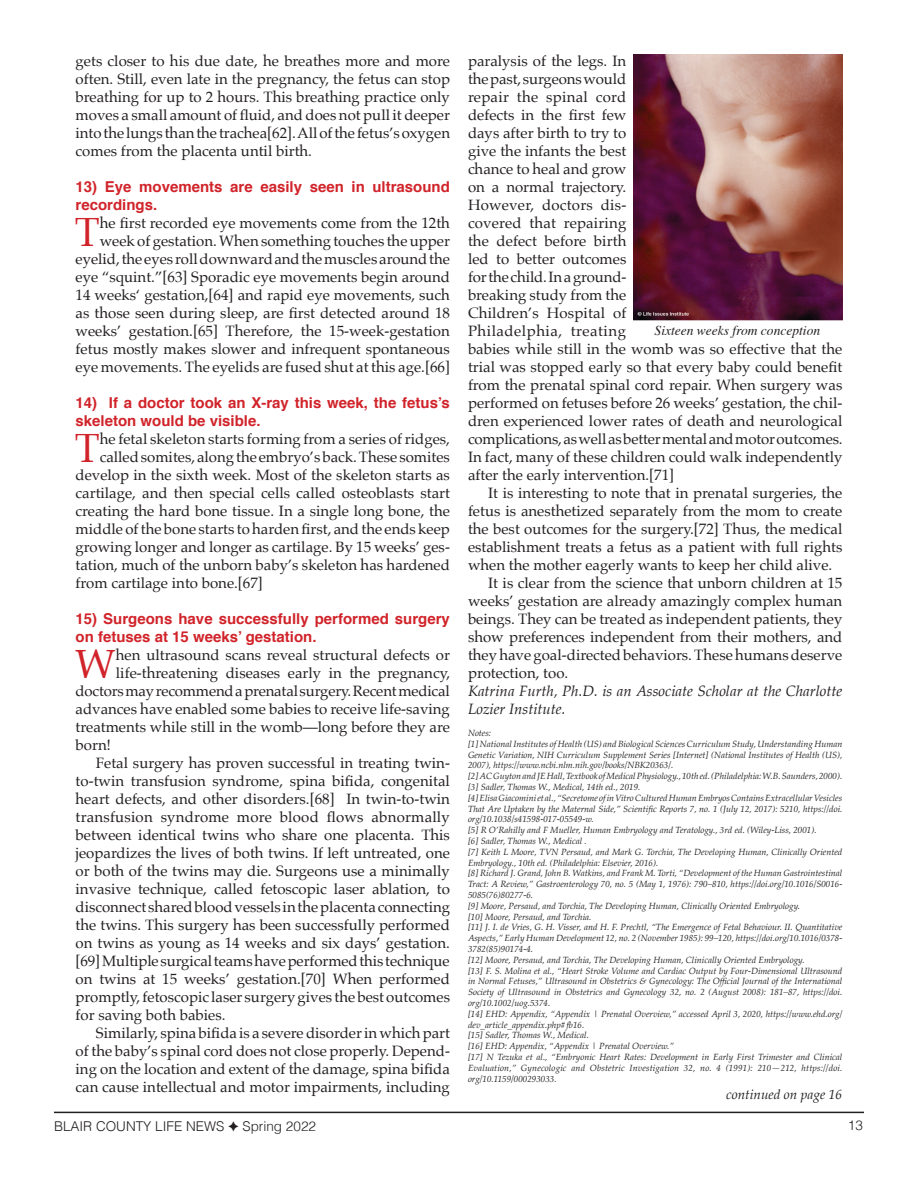
<style>
.page{position:relative;width:918px;height:1188px;background:#fff}
.page>*{position:absolute;margin:0;border:0;box-sizing:border-box;transform-origin:0 0}
.t1{font:40.8px "Palatino";color:#d1232a}
.t2{font:15px/18px "Palatino";color:#231f20;text-align:justify}
.t3{font:700 15px/18px "Helvetica";color:#d1232a}
.t4{font:italic 15px/18px "Palatino";color:#231f20}
.t5{font:300 13.5px "Helvetica";color:#231f20}
.t6{font:italic 13.5px "Times";color:#231f20}
.t7{font:italic 13.5px "Palatino";color:#231f20}
.t8{font:italic 9px/10.8px "Palatino";color:#231f20;text-align:justify}
</style>
<div class="page">
<hr style="left:54px;top:1112px;width:810px;height:1px;background:#231f20">
<img style="left:633px;top:54px;width:209px;height:267px">
<p class="t2" style="left:76px;top:52px;width:376px">gets closer to his due date, he breathes more and more often. Still, even late in the pregnancy, the fetus can stop breathing for up to 2 hours. This breathing practice only moves a small amount of fluid, and does not pull it deeper into the lungs than the trachea[62]. All of the fetus’s oxygen comes from the placenta until birth.</p>
<p class="t3" style="left:76px;top:178px;width:376px">13) Eye movements are easily seen in ultrasound recordings.</p>
<p class="t1" style="left:75px;top:198px;width:26px">T</p>
<p class="t2" style="left:76px;top:214px;width:376px;text-align:right">he first recorded eye movements come from the 12th week of gestation. When something touches the upper eyelid, the eyes roll downwardand the muscles around the eye “squint.”[63] Sporadic eye movements begin around 14 weeks‘ gestation,[64] and rapid eye movements, such as those seen during sleep, are first detected around 18 weeks’ gestation.[65] Therefore, the 15-week-gestation fetus mostly makes slower and infrequent spontaneous eye movements. The eyelids are fused shut at this age.[66]</p>
<p class="t3" style="left:76px;top:394px;width:376px">14) If a doctor took an X-ray this week, the fetus’s skeleton would be visible.</p>
<p class="t1" style="left:75px;top:414px;width:26px">T</p>
<p class="t2" style="left:100px;top:430px;width:352px">he fetal skeleton starts forming from a series of ridges,</p>
<p class="t2" style="left:100px;top:448px;width:352px">called somites, along the embryo’s back. These somites</p>
<p class="t2" style="left:76px;top:466px;width:376px">develop in the sixth week. Most of the skeleton starts as</p>
<p class="t2" style="left:76px;top:484px;width:376px">cartilage, and then special cells called osteoblasts start</p>
<p class="t2" style="left:76px;top:502px;width:376px">creating the hard bone tissue. In a single long bone, the</p>
<p class="t2" style="left:76px;top:520px;width:376px">middle of the bone starts to harden first, and the ends keep</p>
<p class="t2" style="left:76px;top:538px;width:376px">growing longer and longer as cartilage. By 15 weeks’ ges-</p>
<p class="t2" style="left:76px;top:556px;width:376px">tation, much of the unborn baby’s skeleton has hardened</p>
<p class="t2" style="left:76px;top:574px;width:189px">from cartilage into bone.[67]</p>
<p class="t3" style="left:76px;top:610px;width:376px">15) Surgeons have successfully performed surgery on fetuses at 15 weeks’ gestation.</p>
<p class="t1" style="left:75px;top:630px;width:42px">W</p>
<p class="t2" style="left:116px;top:646px;width:336px">hen ultrasound scans reveal structural defects or</p>
<p class="t2" style="left:116px;top:664px;width:336px">life-threatening diseases early in the pregnancy,</p>
<p class="t2" style="left:76px;top:682px;width:376px">doctors may recommend a prenatal surgery. Recent medical</p>
<p class="t2" style="left:76px;top:700px;width:376px">advances have enabled some babies to receive life-saving</p>
<p class="t2" style="left:76px;top:718px;width:376px">treatments while still in the womb—long before they are</p>
<p class="t2" style="left:76px;top:736px;width:37px">born!</p>
<p class="t2" style="left:76px;top:754px;width:376px;text-indent:20px">Fetal surgery has proven successful in treating twin&shy;to-twin transfusion syndrome, spina bifida, congenital heart defects, and other disorders.[68] In twin-to-twin transfusion syndrome more blood flows abnormally between identical twins who share one placenta. This jeopardizes the lives of both twins. If left untreated, one or both of the twins may die. Surgeons use a minimally invasive technique, called fetoscopic laser ablation, to disconnect shared blood vessels in the placenta connecting the twins. This surgery has been successfully performed on twins as young as 14 weeks and six days’ gestation. [69]Multiple surgical teams have performed this technique on twins at 15 weeks’ gestation.[70] When performed promptly, fetoscopic laser surgery gives the best outcomes for saving both babies.</p>
<p class="t2" style="left:76px;top:1024px;width:376px;text-indent:20px">Similarly, spina bifida is a severe disorder in which part of the baby’s spinal cord does not close properly. Depend&shy;ing on the location and extent of the damage, spina bifida can cause intellectual and motor impairments, including</p>
<p class="t2" style="left:468px;top:52px;width:376px;text-align:left">paralysis of the legs. In<br>the past, surgeons would<br>repair the spinal cord<br>defects in the first few<br>days after birth to try to<br>give the infants the best<br>chance to heal and grow<br>on a normal trajectory.<br>However, doctors dis-<br>covered that repairing<br>the defect before birth<br>led to better outcomes<br>for the child. In a ground-<br>breaking study from the<br>Children’s Hospital of<br>Philadelphia, treating<br>babies while still in the womb was so effective that the trial was stopped early so that every baby could benefit from the prenatal spinal cord repair. When surgery was performed on fetuses before 26 weeks’ gestation, the chil&shy;dren experienced lower rates of death and neurological complications, as well as better mental and motor outcomes.<br>In fact, many of these children could walk independently after the early intervention.[71]</p>
<p class="t2" style="left:468px;top:484px;width:376px;text-indent:20px">It is interesting to note that in prenatal surgeries, the fetus is anesthetized separately from the mom to create the best outcomes for the surgery.[72] Thus, the medical establishment treats a fetus as a patient with full rights when the mother eagerly wants to keep her child alive.</p>
<p class="t2" style="left:468px;top:574px;width:376px;text-indent:20px">It is clear from the science that unborn children at 15 weeks’ gestation are already amazingly complex human beings. They can be treated as independent patients, they show preferences independent from their mothers, and they have goal-directed behaviors. These humans deserve protection, too.</p>
<p class="t4" style="left:468px;top:682px;width:376px">Katrina Furth, Ph.D. is an Associate Scholar at the Charlotte<br>Lozier Institute.</p>
<p class="t8" style="left:468px;top:727px;width:25px">Notes:</p>
<p class="t8" style="left:468px;top:738px;width:376px">[1] National Institutes of Health (US) and Biological Sciences Curriculum Study, Understanding Human Genetic Variation, NIH Curriculum Supplement Series [Internet] (National Institutes of Health (US), 2007), https://www.ncbi.nlm.nih.gov/books/NBK20363/.</p>
<p class="t8" style="left:468px;top:771px;width:376px">[2]AC Guyton and JE Hall,Textbook of Medical Physiology., 10th ed. (Philadelphia: W.B. Saunders, 2000).</p>
<p class="t8" style="left:468px;top:781px;width:174px">[3] Sadler, Thomas W., Medical, 14th ed., 2019.</p>
<p class="t8" style="left:468px;top:792px;width:376px">[4]Elisa Giacomini et al., “Secretome of in Vitro Cultured Human Embryos Contains Extracellular Vesicles That Are Uptaken by the Maternal Side,” Scientific Reports 7, no. 1 (July 12, 2017): 5210, https://doi. org/10.1038/s41598-017-05549-w.</p>
<p class="t8" style="left:468px;top:825px;width:350px">[5] R O’Rahilly and F Mueller, Human Embryology and Teratology., 3rd ed. (Wiley-Liss, 2001).</p>
<p class="t8" style="left:468px;top:835px;width:120px">[6] Sadler, Thomas W., Medical .</p>
<p class="t8" style="left:468px;top:846px;width:376px">[7] Keith L Moore, TVN Persaud, and Mark G. Torchia, The Developing Human, Clinically Oriented<br>Embryology., 10th ed. (Philadelphia: Elsevier, 2016).</p>
<p class="t8" style="left:468px;top:868px;width:376px">[8] Richard J. Grand, John B. Watkins, and Frank M. Torti, “Development of the Human Gastrointestinal Tract: A Review,” Gastroenterology 70, no. 5 (May 1, 1976): 790–810, https://doi.org/10.1016/S0016- 5085(76)80277-6.</p>
<p class="t8" style="left:468px;top:900px;width:334px">[9] Moore, Persaud, and Torchia, The Developing Human, Clinically Oriented Embryology.</p>
<p class="t8" style="left:468px;top:911px;width:125px">[10] Moore, Persaud, and Torchia.</p>
<p class="t8" style="left:468px;top:922px;width:376px">[11] J. I. de Vries, G. H. Visser, and H. F. Prechtl, “The Emergence of Fetal Behaviour. II. Quantitative Aspects,” Early Human Development 12, no. 2 (November 1985): 99–120, https://doi.org/10.1016/0378- 3782(85)90174-4.</p>
<p class="t8" style="left:468px;top:954px;width:338px">[12] Moore, Persaud, and Torchia, The Developing Human, Clinically Oriented Embryology.</p>
<p class="t8" style="left:468px;top:965px;width:376px">[13] F. S. Molina et al., “Heart Stroke Volume and Cardiac Output by Four-Dimensional Ultrasound in Normal Fetuses,” Ultrasound in Obstetrics &amp; Gynecology: The Official Journal of the International Society of Ultrasound in Obstetrics and Gynecology 32, no. 2 (August 2008): 181–87, https://doi. org/10.1002/uog.5374.</p>
<p class="t8" style="left:468px;top:1008px;width:376px">[14] EHD: Appendix, “Appendix | Prenatal Overview,” accessed April 3, 2020, https://www.ehd.org/ dev_article_appendix.php#fb16.</p>
<p class="t8" style="left:468px;top:1030px;width:122px">[15] Sadler, Thomas W., Medical.</p>
<p class="t8" style="left:468px;top:1041px;width:208px">[16] EHD: Appendix, “Appendix | Prenatal Overview.”</p>
<p class="t8" style="left:468px;top:1051px;width:376px">[17] N Tezuka et al., “Embryonic Heart Rates: Development in Early First Trimester and Clinical Evaluation,” Gynecologic and Obstetric Investigation 32, no. 4 (1991): 210—212, https://doi. org/10.1159/000293033.</p>
<p class="t7" style="left:726px;top:1083px;width:118px">continued on page 16</p>
<p class="t6" style="left:655px;top:319px;width:167px">Sixteen weeks from conception</p>
<p class="t5" style="left:54px;top:1114px;width:172px">BLAIR COUNTY LIFE NEWS</p>
<p class="t5" style="left:242px;top:1114px;width:75px">Spring 2022</p>
<p class="t5" style="left:848px;top:1114px;width:17px">13</p>
</div>
